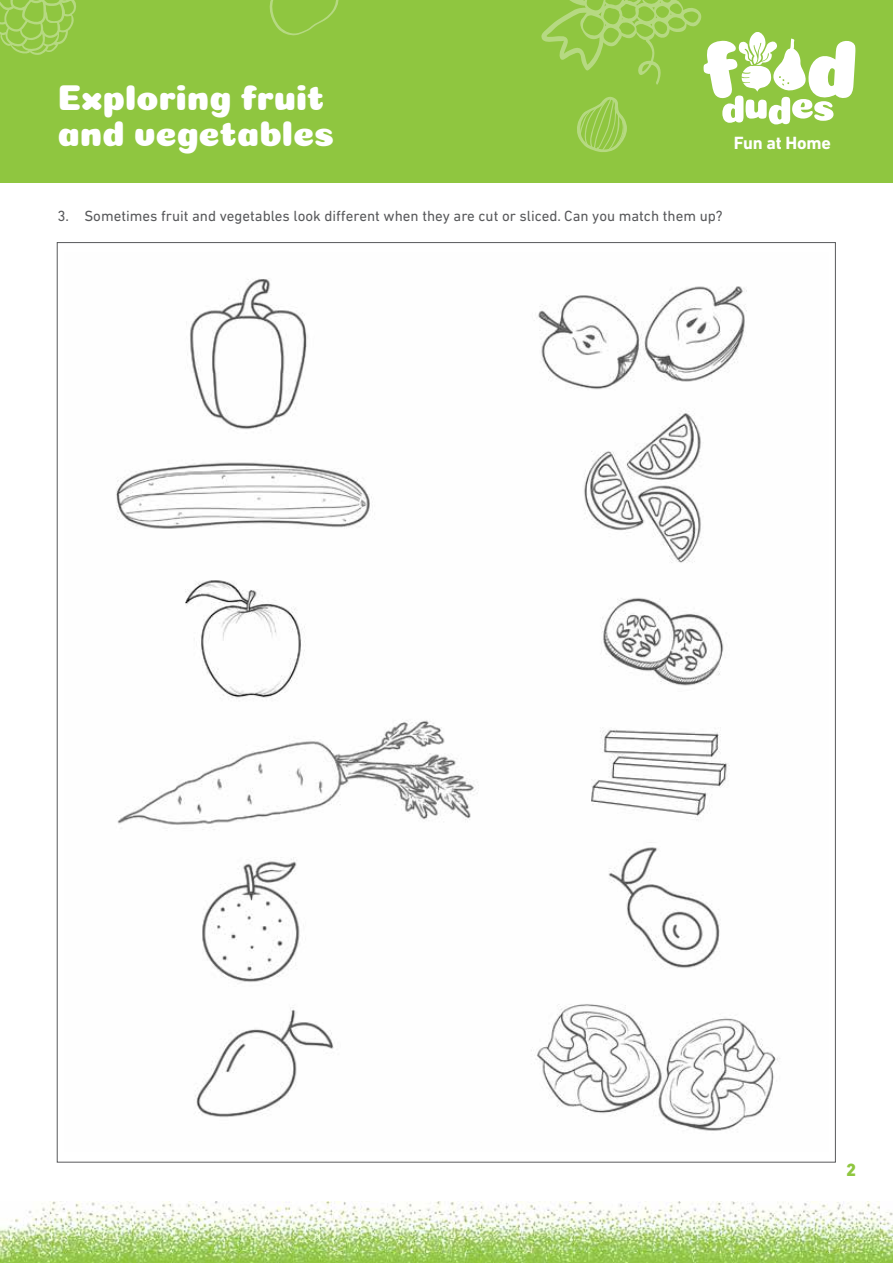
<style>
.page{position:relative;width:893px;height:1263px;background:#fff}
.page>*{position:absolute;margin:0;border:0;box-sizing:border-box;transform-origin:0 0}
.t1{font:36px/36px "Coiny";letter-spacing:-.005em;color:#fff}
.t2{font:700 18px "DIN Next LT Pro";letter-spacing:-.015em;color:#fff}
.t3{font:800 18px "DIN Next LT Pro";color:#8fc640}
.t4{font:15px "DIN Next LT Pro";color:#58595b}
</style>
<div class="page">
<div style="left:0;top:0;width:893px;height:182px;background:#8fc640"></div>
<img style="left:0;top:1201px;width:893px;height:62px">
<svg style="left:0;top:0;width:76px;height:55px"></svg>
<svg style="left:269px;top:0;width:70px;height:36px"></svg>
<svg style="left:541px;top:0;width:315px;height:152px"></svg>
<img style="left:116px;top:279px;width:664px;height:852px">
<h1 class="t1" style="left:57px;top:79px;width:278px">Exploring fruit and vegetables</h1>
<p class="t2" style="left:734px;top:132px;width:99px">Fun at Home</p>
<p class="t4" style="left:57px;top:207px;width:667px">3. Sometimes fruit and vegetables look different when they are cut or sliced. Can you match them up?</p>
<p class="t3" style="left:846px;top:1159px;width:12px">2</p>
</div>
